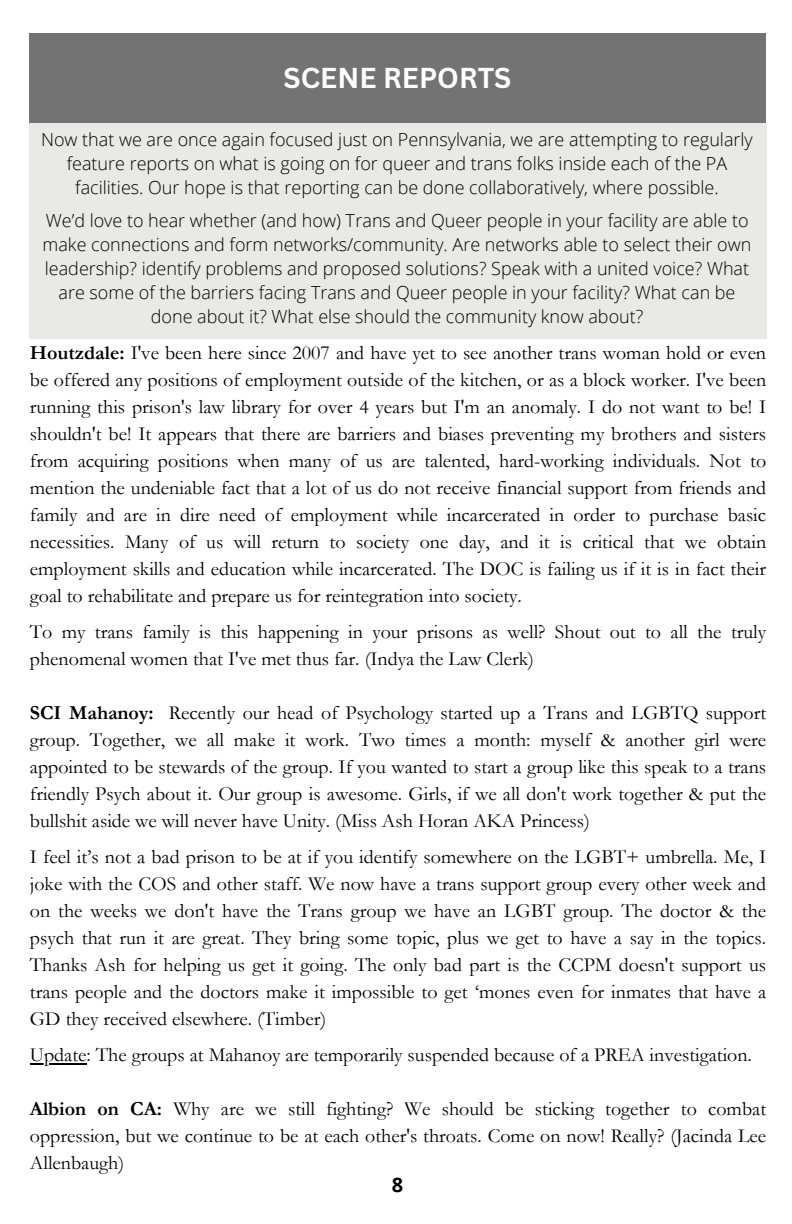
<style>
.page{position:relative;width:792px;height:1224px;background:#fff}
.page>*{position:absolute;margin:0;border:0;box-sizing:border-box;transform-origin:0 0}
.t1{font:700 28px "Canva Sans";color:#fff}
.t2{font:20px/27px "Garamond";color:#000;text-align:justify}
.t3{font:700 20px "Open Sans";color:#000}
.t4{font:300 18px/24px "Open Sans";color:#000;text-align:center}
.s1{font-weight:700}
</style>
<div class="page">
<div style="left:29px;top:123px;width:737px;height:216px;background:#e9e9e8"></div>
<hr style="left:30px;top:1063px;width:57px;height:1px;background:#000">
<h1 class="t1" style="left:284px;top:58px;width:229px">SCENE REPORTS</h1>
<p class="t4" style="left:41px;top:127px;width:713px">Now that we are once again focused just on Pennsylvania, we are attempting to regularly feature reports on what is going on for queer and trans folks inside each of the PA facilities. Our hope is that reporting can be done collaboratively, where possible.</p>
<p class="t4" style="left:43px;top:208px;width:710px">We’d love to hear whether (and how) Trans and Queer people in your facility are able to make connections and form networks/community. Are networks able to select their own leadership? identify problems and proposed solutions? Speak with a united voice? What are some of the barriers facing Trans and Queer people in your facility? What can be done about it? What else should the community know about?</p>
<p class="t2" style="left:30px;top:340px;width:738px"><span class="s1">Houtzdale:</span> I've been here since 2007 and have yet to see another trans woman hold or even be offered any positions of employment outside of the kitchen, or as a block worker. I've been running this prison's law library for over 4 years but I'm an anomaly. I do not want to be! I shouldn't be! It appears that there are barriers and biases preventing my brothers and sisters from acquiring positions when many of us are talented, hard-working individuals. Not to mention the undeniable fact that a lot of us do not receive financial support from friends and family and are in dire need of employment while incarcerated in order to purchase basic necessities. Many of us will return to society one day, and it is critical that we obtain employment skills and education while incarcerated. The DOC is failing us if it is in fact their goal to rehabilitate and prepare us for reintegration into society.</p>
<p class="t2" style="left:30px;top:619px;width:738px">To my trans family is this happening in your prisons as well? Shout out to all the truly phenomenal women that I've met thus far. (Indya the Law Clerk)</p>
<p class="t2" style="left:30px;top:700px;width:738px"><span class="s1">SCI Mahanoy:</span> Recently our head of Psychology started up a Trans and LGBTQ support group. Together, we all make it work. Two times a month: myself &amp; another girl were appointed to be stewards of the group. If you wanted to start a group like this speak to a trans friendly Psych about it. Our group is awesome. Girls, if we all don't work together &amp; put the</p>
<p class="t2" style="left:30px;top:803px;width:738px;line-height:36px">bullshit aside we will never have Unity. (Miss Ash Horan AKA Princess)<br>I feel it’s not a bad prison to be at if you identify somewhere on the LGBT+ umbrella. Me, I</p>
<p class="t2" style="left:30px;top:871px;width:738px">joke with the COS and other staff. We now have a trans support group every other week and on the weeks we don't have the Trans group we have an LGBT group. The doctor &amp; the psych that run it are great. They bring some topic, plus we get to have a say in the topics.<br>Thanks Ash for helping us get it going. The only bad part is the CCPM doesn't support us trans people and the doctors make it impossible to get ‘mones even for inmates that have a</p>
<p class="t2" style="left:30px;top:1006px;width:298px">GD they received elsewhere. (Timber)</p>
<p class="t2" style="left:30px;top:1042px;width:724px">Update: The groups at Mahanoy are temporarily suspended because of a PREA investigation.</p>
<p class="t2" style="left:30px;top:1096px;width:738px"><span class="s1">Albion on CA:</span> Why are we still fighting? We should be sticking together to combat oppression, but we continue to be at each other's throats. Come on now! Really? (Jacinda Lee Allenbaugh)</p>
<p class="t3" style="left:392px;top:1170px;width:13px">8</p>
</div>
